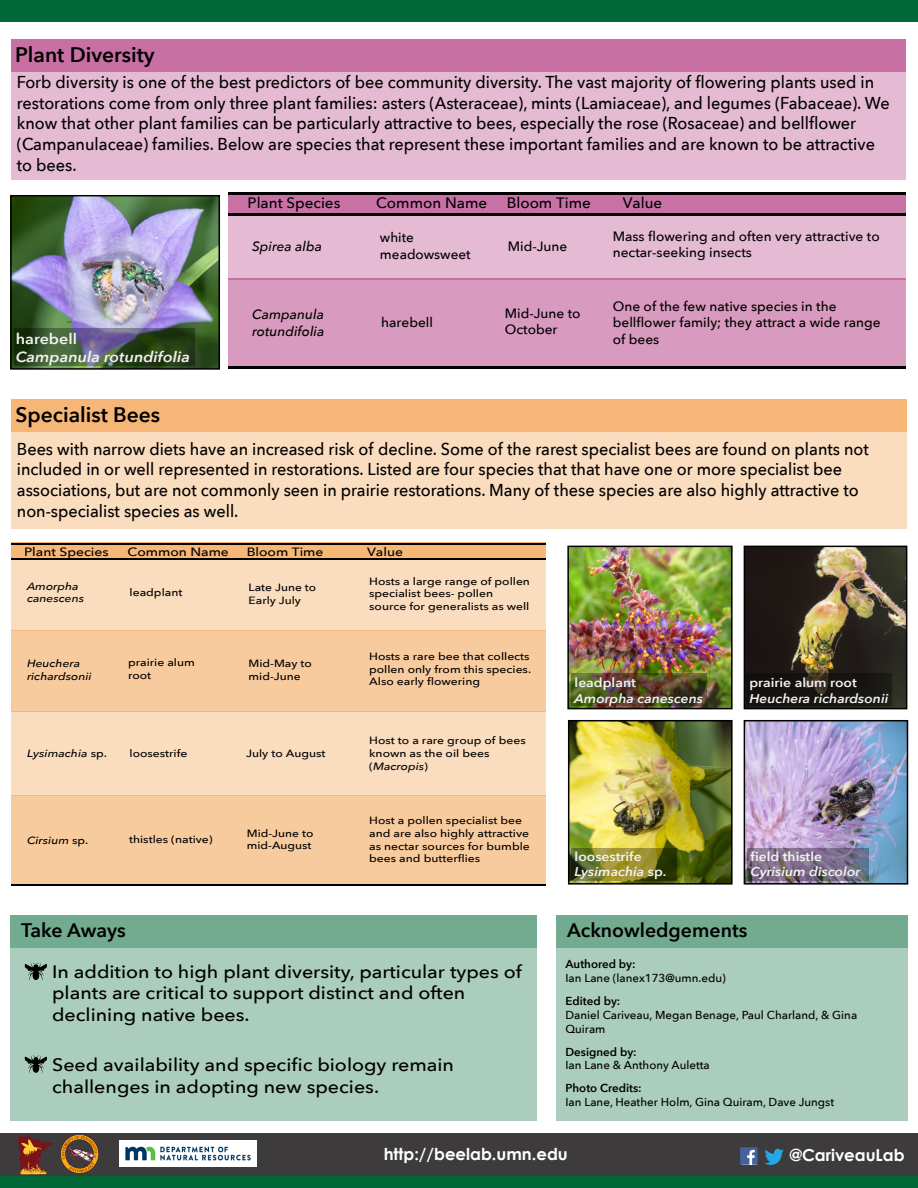
<style>
.page{position:relative;width:918px;height:1188px;background:#fff}
.page>*{position:absolute;margin:0;border:0;box-sizing:border-box;transform-origin:0 0}
.t1{font:600 21px "Avenir Next";color:#000}
.t2{font:600 19.5px "Avenir Next";color:#000}
.t3{font:500 18px/21.6px "Avenir Next";color:#000;scale:1.09 1}
.t4{font:500 17.25px/20.7px "Avenir Next";color:#000;scale:.95 1}
.t5{font:700 16.5px "Century Gothic";color:#fff}
.t6{font:500 15px "Avenir Next";color:#000}
.t7{font:italic 600 14.7px "Avenir Next";color:#f2f2f2;scale:1.09 1}
.t8{font:600 14.7px "Avenir Next";color:#f2f2f2;scale:1.09 1}
.t9{font:500 13.5px/16.2px "Avenir Next";color:#000}
.t10{font:italic 500 13.5px/17px "Avenir Next";color:#000}
.t11{font:600 12.75px/15.3px "Avenir Next";color:#f2f2f2;scale:1.09 1}
.t12{font:italic 600 12.75px "Avenir Next";color:#f2f2f2;scale:1.09 1}
.t13{font:500 12px "Avenir Next";color:#000;scale:1.16 1}
.t14{font:500 11.55px/13.8px "Avenir Next";color:#000}
.t15{font:600 11.55px "Avenir Next";color:#000}
.t16{font:500 10.5px/12.6px "Avenir Next";color:#000;scale:1.16 1}
.t17{font:italic 500 10.5px/12.6px "Avenir Next";color:#000;scale:1.16 1}
.t18{font:500 10.5px/12.6px "Avenir Next";color:#000;scale:1.15 1}
.s1{font-style:normal}
.s2{font-style:italic}
</style>
<div class="page">
<div style="left:11px;top:543px;width:535px;height:17px;background:linear-gradient(to right,#f6b777,#f6b777)"></div>
<div style="left:11px;top:559px;width:535px;height:72px;background:#fadcbe"></div>
<div style="left:11px;top:630px;width:535px;height:82px;background:#f8cb9e"></div>
<div style="left:11px;top:711px;width:535px;height:85px;background:#fadcbe"></div>
<div style="left:11px;top:795px;width:535px;height:91px;background:#f8cb9e"></div>
<hr style="left:11px;top:543px;width:535px;height:1px;background:#000">
<hr style="left:11px;top:558px;width:535px;height:2px;background:#000">
<hr style="left:11px;top:885px;width:535px;height:1px;background:#000">
<div style="left:11px;top:399px;width:896px;height:129px;background:#fadcbe"></div>
<div style="left:11px;top:399px;width:896px;height:33px;background:#f5b677"></div>
<div style="left:228px;top:193px;width:678px;height:23px;background:#c871a4"></div>
<div style="left:228px;top:215px;width:678px;height:65px;background:#e5bbd3"></div>
<div style="left:228px;top:279px;width:678px;height:90px;background:#d89abe"></div>
<hr style="left:228px;top:193px;width:678px;height:2px;background:#000">
<hr style="left:228px;top:214px;width:678px;height:2px;background:#000">
<hr style="left:228px;top:367px;width:678px;height:2px;background:#000">
<div style="left:11px;top:39px;width:895px;height:141px;background:#e5bbd3"></div>
<div style="left:11px;top:39px;width:895px;height:33px;background:#c870a4"></div>
<div style="left:0;top:0;width:918px;height:21px;background:#006837"></div>
<div style="left:11px;top:915px;width:526px;height:206px;background:#abcdbd"></div>
<div style="left:556px;top:915px;width:352px;height:206px;background:#abcdbd"></div>
<div style="left:11px;top:915px;width:526px;height:33px;background:#72ab90"></div>
<svg style="left:25px;top:963px;width:22px;height:17px"></svg>
<svg style="left:25px;top:1056px;width:22px;height:17px"></svg>
<div style="left:556px;top:915px;width:352px;height:33px;background:#72ab90"></div>
<div style="left:0;top:1133px;width:918px;height:46px;background:#3d3b3c"></div>
<div style="left:0;top:1176px;width:918px;height:12px;background:#006837"></div>
<img style="left:120px;top:1141px;width:137px;height:25px">
<svg style="left:18px;top:1134px;width:36px;height:40px"></svg>
<img style="left:60px;top:1134px;width:38px;height:39px">
<svg style="left:765px;top:1149px;width:19px;height:16px"></svg>
<svg style="left:740px;top:1147px;width:18px;height:18px"></svg>
<img style="left:13px;top:198px;width:204px;height:169px">
<div style="left:10px;top:195px;width:210px;height:175px;border:2px solid #000"></div>
<img style="left:570px;top:549px;width:160px;height:157px">
<div style="left:567px;top:546px;width:166px;height:163px;border:2px solid #000"></div>
<img style="left:747px;top:549px;width:157px;height:157px">
<div style="left:744px;top:546px;width:163px;height:163px;border:2px solid #000"></div>
<img style="left:571px;top:723px;width:159px;height:159px">
<div style="left:568px;top:720px;width:165px;height:165px;border:2px solid #000"></div>
<img style="left:747px;top:723px;width:158px;height:159px">
<div style="left:744px;top:720px;width:164px;height:165px;border:2px solid #000"></div>
<svg style="left:14px;top:329px;width:180px;height:37px;background:#3d4f3b"></svg>
<img style="left:571px;top:673px;width:135px;height:33px">
<svg style="left:746px;top:673px;width:145px;height:33px;background:#1a1611"></svg>
<svg style="left:571px;top:848px;width:106px;height:33px;background:#727224"></svg>
<svg style="left:747px;top:848px;width:121px;height:33px;background:#786c85"></svg>
<p class="t1" style="left:15px;top:37px;width:141px">Plant Diversity</p>
<p class="t4" style="left:17px;top:71px;width:920px">Forb diversity is one of the best predictors of bee community diversity. The vast majority of flowering plants used in restorations come from only three plant families: asters (Asteraceae), mints (Lamiaceae), and legumes (Fabaceae). We know that other plant families can be particularly attractive to bees, especially the rose (Rosaceae) and bellflower (Campanulaceae) families. Below are species that represent these important families and are known to be attractive to bees.</p>
<p class="t8" style="left:16px;top:326px;width:58px">harebell</p>
<p class="t7" style="left:16px;top:344px;width:161px">Campanula rotundifolia</p>
<p class="t6" style="left:248px;top:190px;width:94px">Plant Species</p>
<p class="t6" style="left:376px;top:190px;width:113px">Common Name</p>
<p class="t6" style="left:507px;top:190px;width:86px">Bloom Time</p>
<p class="t6" style="left:623px;top:190px;width:41px">Value</p>
<p class="t10" style="left:252px;top:237px;width:72px">Spirea alba</p>
<p class="t9" style="left:380px;top:229px;width:92px;line-height:17px">white meadowsweet</p>
<p class="t9" style="left:508px;top:238px;width:61px">Mid-June</p>
<p class="t9" style="left:613px;top:228px;width:268px">Mass flowering and often very attractive to nectar-seeking insects</p>
<p class="t9" style="left:613px;top:298px;width:269px">One of the few native species in the bellflower family; they attract a wide range of bees</p>
<p class="t10" style="left:252px;top:305px;width:74px">Campanula rotundifolia</p>
<p class="t9" style="left:381px;top:314px;width:53px">harebell</p>
<p class="t9" style="left:505px;top:305px;width:77px">Mid-June to<br>October</p>
<p class="t1" style="left:15px;top:397px;width:146px">Specialist Bees</p>
<p class="t4" style="left:17px;top:438px;width:898px">Bees with narrow diets have an increased risk of decline. Some of the rarest specialist bees are found on plants not included in or well represented in restorations. Listed are four species that that have one or more specialist bee associations, but are not commonly seen in prairie restorations. Many of these species are also highly attractive to non-specialist species as well.</p>
<p class="t13" style="left:24px;top:541px;width:74px">Plant Species</p>
<p class="t13" style="left:128px;top:541px;width:89px">Common Name</p>
<p class="t13" style="left:247px;top:541px;width:68px">Bloom Time</p>
<p class="t13" style="left:367px;top:541px;width:33px">Value</p>
<p class="t17" style="left:27px;top:579px;width:51px">Amorpha canescens</p>
<p class="t16" style="left:130px;top:586px;width:47px">leadplant</p>
<p class="t18" style="left:249px;top:581px;width:60px">Late June to<br>Early July</p>
<p class="t16" style="left:369px;top:575px;width:140px">Hosts a large range of pollen specialist bees- pollen source for generalists as well</p>
<p class="t16" style="left:369px;top:650px;width:141px">Hosts a rare bee that collects pollen only from this species.<br>Also early flowering</p>
<p class="t17" style="left:27px;top:657px;width:57px">Heuchera richardsonii</p>
<p class="t16" style="left:128px;top:656px;width:59px">prairie alum root</p>
<p class="t18" style="left:249px;top:657px;width:56px">Mid-May to mid-June</p>
<p class="t17" style="left:27px;top:746px;width:70px">Lysimachia <span class="s1">sp.</span></p>
<p class="t16" style="left:130px;top:746px;width:51px">loosestrife</p>
<p class="t16" style="left:246px;top:746px;width:70px">July to August</p>
<p class="t17" style="left:27px;top:833px;width:54px">Cirsium <span class="s1">sp.</span></p>
<p class="t16" style="left:129px;top:833px;width:74px">thistles (native)</p>
<p class="t18" style="left:247px;top:827px;width:59px">Mid-June to mid-August</p>
<p class="t16" style="left:369px;top:734px;width:136px">Host to a rare group of bees known as the oil bees (<span class="s2">Macropis</span>)</p>
<p class="t16" style="left:369px;top:814px;width:140px">Host a pollen specialist bee and are also highly attractive as nectar sources for bumble bees and butterflies</p>
<p class="t2" style="left:21px;top:914px;width:106px">Take Aways</p>
<p class="t3" style="left:52px;top:960px;width:432px">In addition to high plant diversity, particular types of plants are critical to support distinct and often declining native bees.</p>
<p class="t3" style="left:52px;top:1054px;width:370px">Seed availability and specific biology remain challenges in adopting new species.</p>
<p class="t11" style="left:575px;top:675px;width:58px">leadplant</p>
<p class="t12" style="left:575px;top:687px;width:119px">Amorpha canescens</p>
<p class="t11" style="left:749px;top:675px;width:100px">prairie alum root</p>
<p class="t12" style="left:749px;top:687px;width:129px">Heuchera richardsonii</p>
<p class="t11" style="left:575px;top:848px;width:86px">loosestrife<br><span class="s2">Lysimachia</span> sp.</p>
<p class="t11" style="left:751px;top:848px;width:67px">field thistle</p>
<p class="t12" style="left:751px;top:861px;width:102px">Cyrisium discolor</p>
<p class="t2" style="left:567px;top:914px;width:182px">Acknowledgements</p>
<p class="t15" style="left:566px;top:954px;width:72px">Authored by:</p>
<p class="t14" style="left:566px;top:971px;width:162px">Ian Lane (lanex173@umn.edu)</p>
<p class="t15" style="left:566px;top:991px;width:56px">Edited by:</p>
<p class="t14" style="left:566px;top:1008px;width:293px">Daniel Cariveau, Megan Benage, Paul Charland, &amp; Gina<br>Quiram</p>
<p class="t15" style="left:566px;top:1042px;width:73px">Designed by:</p>
<p class="t14" style="left:566px;top:1058px;width:146px">Ian Lane &amp; Anthony Auletta</p>
<p class="t15" style="left:566px;top:1078px;width:78px">Photo Credits:</p>
<p class="t14" style="left:566px;top:1095px;width:270px">Ian Lane, Heather Holm, Gina Quiram, Dave Jungst</p>
<p class="t5" style="left:384px;top:1141px;width:186px">http://beelab.umn.edu</p>
<p class="t5" style="left:790px;top:1143px;width:116px">@CariveauLab</p>
</div>
